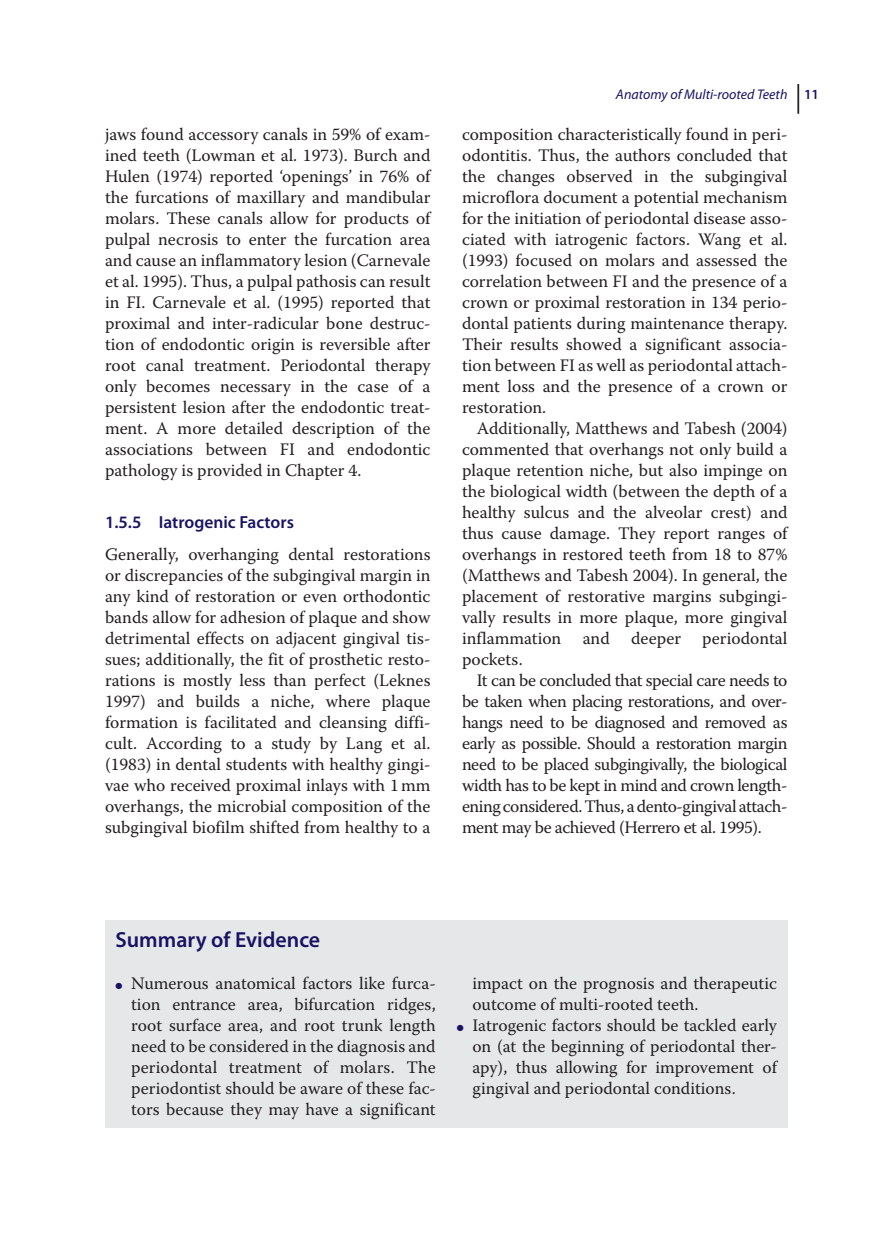
<style>
.page{position:relative;width:883px;height:1260px;background:#fff}
.page>*{position:absolute;margin:0;border:0;box-sizing:border-box;transform-origin:0 0}
.t1{font:600 21.88px "Myriad Pro";color:#191364}
.t2{font:17.5px/21px "Warnock Pro";color:#231f20;text-align:justify}
.t3{font:600 17.5px "Myriad Pro";color:#191364}
.t4{font:italic 14px "Myriad Pro";color:#191364}
.s1{font-weight:600;font-style:normal}
.s2{color:#191364}
</style>
<div class="page">
<hr style="left:797px;top:84px;width:2px;height:30px;background:#231f20">
<div style="left:105px;top:921px;width:683px;height:207px;background:#e6e7e9"></div>
<p class="t2" style="left:105px;top:123px;width:327px">jaws found accessory canals in 59% of exam&shy;ined teeth (Lowman et al. 1973). Burch and Hulen (1974) reported ‘openings’ in 76% of the furcations of maxillary and mandibular molars. These canals allow for products of pulpal necrosis to enter the furcation area and cause an inflammatory lesion (Carnevale et al. 1995). Thus, a pulpal pathosis can result in FI. Carnevale et al. (1995) reported that proximal and inter‐radicular bone destruc&shy;tion of endodontic origin is reversible after root canal treatment. Periodontal therapy only becomes necessary in the case of a persistent lesion after the endodontic treat&shy;ment. A more detailed description of the associations between FI and endodontic pathology is provided in Chapter 4.</p>
<p class="t3" style="left:105px;top:511px;width:191px">1.5.5 Iatrogenic Factors</p>
<p class="t2" style="left:105px;top:543px;width:327px">Generally, overhanging dental restorations or discrepancies of the subgingival margin in any kind of restoration or even orthodontic bands allow for adhesion of plaque and show detrimental effects on adjacent gingival tis&shy;sues; additionally, the fit of prosthetic resto&shy;rations is mostly less than perfect (Leknes 1997) and builds a niche, where plaque formation is facilitated and cleansing diffi&shy;cult. According to a study by Lang et al. (1983) in dental students with healthy gingi&shy;vae who received proximal inlays with 1mm overhangs, the microbial composition of the subgingival biofilm shifted from healthy to a</p>
<p class="t4" style="left:616px;top:86px;width:205px">Anatomy of Multi-rooted Teeth <span class="s1">11</span></p>
<p class="t2" style="left:462px;top:123px;width:327px">composition characteristically found in peri&shy;odontitis. Thus, the authors concluded that the changes observed in the subgingival microflora document a potential mechanism for the initiation of periodontal disease asso&shy;ciated with iatrogenic factors. Wang et al. (1993) focused on molars and assessed the correlation between FI and the presence of a crown or proximal restoration in 134 perio&shy;dontal patients during maintenance therapy.<br>Their results showed a significant associa&shy;tion between FI as well as periodontal attach&shy;ment loss and the presence of a crown or restoration.</p>
<p class="t2" style="left:462px;top:417px;width:327px;text-indent:15px">Additionally, Matthews and Tabesh (2004) commented that overhangs not only build a plaque retention niche, but also impinge on the biological width (between the depth of a healthy sulcus and the alveolar crest) and thus cause damage. They report ranges of overhangs in restored teeth from 18 to 87% (Matthews and Tabesh 2004). In general, the placement of restorative margins subgingi&shy;vally results in more plaque, more gingival inflammation and deeper periodontal pockets.</p>
<p class="t2" style="left:462px;top:669px;width:327px;text-indent:15px">It can be concluded that special care needs to be taken when placing restorations, and over&shy;hangs need to be diagnosed and removed as early as possible. Should a restoration margin need to be placed subgingivally, the biological width has to be kept in mind and crown length&shy;ening considered. Thus, a dento‐gingival attach&shy;ment may be achieved (Herrero et al. 1995).</p>
<p class="t1" style="left:116px;top:926px;width:206px">Summary of Evidence</p>
<p class="t2" style="left:131px;top:973px;width:306px;text-indent:-16px"><span class="s2">●</span> Numerous anatomical factors like furca&shy;tion entrance area, bifurcation ridges, root surface area, and root trunk length need to be considered in the diagnosis and periodontal treatment of molars. The periodontist should be aware of these fac&shy;tors because they may have a significant</p>
<p class="t2" style="left:472px;top:973px;width:306px">impact on the prognosis and therapeutic outcome of multi‐rooted teeth.</p>
<p class="t2" style="left:472px;top:1015px;width:306px;text-indent:-16px"><span class="s2">●</span> Iatrogenic factors should be tackled early on (at the beginning of periodontal ther&shy;apy), thus allowing for improvement of gingival and periodontal conditions.</p>
</div>
